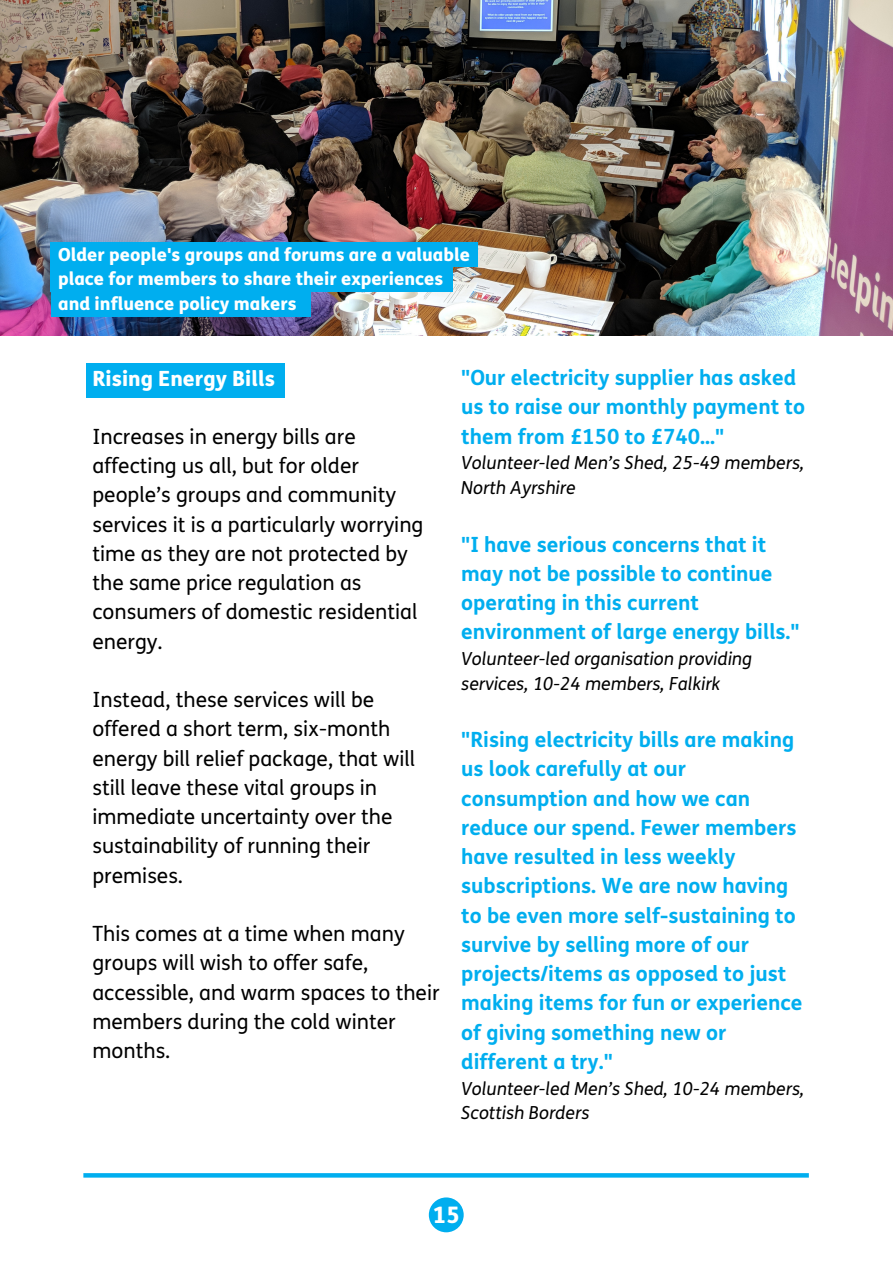
<style>
.page{position:relative;width:893px;height:1264px;background:#fff}
.page>*{position:absolute;margin:0;border:0;box-sizing:border-box;transform-origin:0 0}
.t1{font:800 22.8px "FS Me";color:#fff}
.t2{font:21px/29.2px "FS Me";color:#000}
.t3{font:700 21px/29.2px "FS Me";color:#00aeef}
.t4{font:800 21px "FS Me";color:#fff}
.t5{font:italic 18px/24.8px "FS Me";color:#000}
.t6{font:800 18px/24.8px "FS Me";color:#fff}
</style>
<div class="page">
<div style="left:86px;top:363px;width:199px;height:35px;background:#00aeef"></div>
<img style="left:0;top:0;width:892px;height:335px">
<div style="left:429px;top:1197px;width:34px;height:35px;background:#00aeef;border-radius:50%"></div>
<svg style="left:83px;top:1173px;width:725px;height:4px;background:#08b0ef"></svg>
<div style="left:51px;top:242px;width:427px;height:25px;background:#00aeef"></div>
<div style="left:50px;top:267px;width:403px;height:25px;background:#00aeef"></div>
<div style="left:51px;top:292px;width:259px;height:25px;background:#00aeef"></div>
<p class="t6" style="left:58px;top:242px;width:413px">Older people's groups and forums are a valuable place for members to share their experiences and influence policy makers</p>
<p class="t4" style="left:92px;top:365px;width:184px">Rising Energy Bills</p>
<p class="t2" style="left:92px;top:422px;width:332px">Increases in energy bills are affecting us all, but for older people’s groups and community services it is a particularly worrying time as they are not protected by the same price regulation as consumers of domestic residential energy.</p>
<p class="t2" style="left:92px;top:685px;width:324px">Instead, these services will be offered a short term, six-month energy bill relief package, that will still leave these vital groups in immediate uncertainty over the sustainability of running their premises.</p>
<p class="t2" style="left:92px;top:919px;width:349px">This comes at a time when many groups will wish to offer safe, accessible, and warm spaces to their members during the cold winter months.</p>
<p class="t3" style="left:461px;top:364px;width:345px">"Our electricity supplier has asked us to raise our monthly payment to them from £150 to £740..."</p>
<p class="t5" style="left:461px;top:451px;width:344px">Volunteer-led Men’s Shed, 25-49 members,<br>North Ayrshire</p>
<p class="t3" style="left:461px;top:530px;width:340px">"I have serious concerns that it may not be possible to continue operating in this current environment of large energy bills."</p>
<p class="t5" style="left:461px;top:647px;width:292px">Volunteer-led organisation providing services, 10-24 members, Falkirk</p>
<p class="t3" style="left:461px;top:725px;width:343px">"Rising electricity bills are making us look carefully at our consumption and how we can reduce our spend. Fewer members have resulted in less weekly subscriptions. We are now having to be even more self-sustaining to survive by selling more of our projects/items as opposed to just making items for fun or experience of giving something new or different a try."</p>
<p class="t5" style="left:461px;top:1076px;width:344px">Volunteer-led Men’s Shed, 10-24 members,<br>Scottish Borders</p>
<p class="t1" style="left:433px;top:1200px;width:28px">15</p>
</div>
